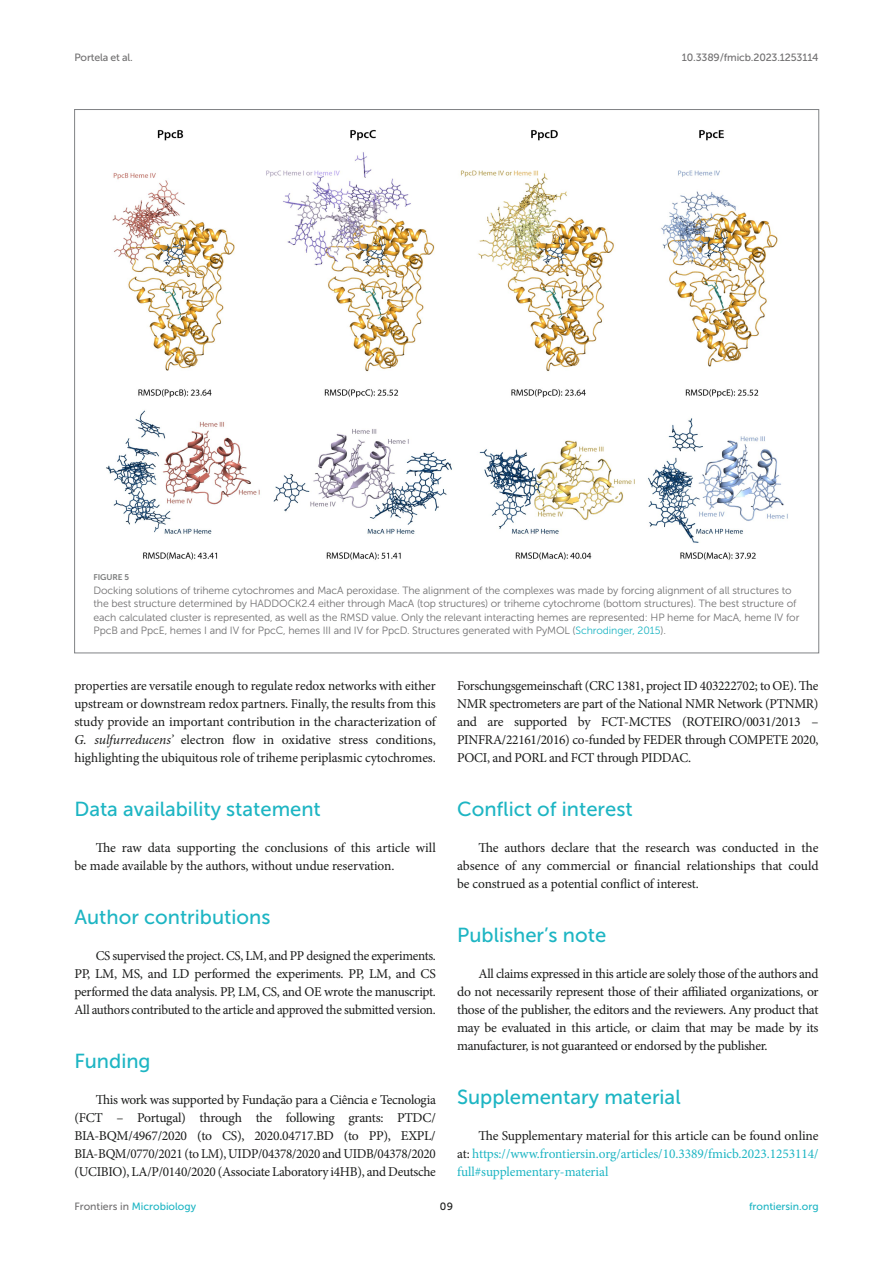
<style>
.page{position:relative;width:893px;height:1263px;background:#fff}
.page>*{position:absolute;margin:0;border:0;box-sizing:border-box;transform-origin:0 0}
.HEAD_1{font:20.25px "Museo Sans 500";color:#1db5c3}
.TEXT_FLUSH{font:13.5px/18px "Minion Pro";letter-spacing:-.02em;color:#1b1c1b;text-align:justify}
.TEXT{font:13.5px/18px "Minion Pro";letter-spacing:-.01em;color:#1b1c1b;text-align:justify}
.TEXT_FLUSH-2{font:13.5px/18px "Minion Pro";letter-spacing:-.005em;color:#1db5c3;text-align:justify}
.FIG_LEG{font:10.5px/13.5px "Museo Sans 300";letter-spacing:-.01em;color:#706f70}
.t1{font:10.5px "Museo Sans 500";letter-spacing:-.015em;color:#706f70}
.t2{font:10.5px "Museo Sans 500";color:#1db5c3}
.t3{font:10.5px "Museo Sans 500";color:#1b1c1b}
.FIG_HD{font:8.25px "Museo Sans 700";letter-spacing:-.01em;color:#7e7f7f}
.s1{color:#1db5c3}
.s2{font-style:italic}
.s3{color:#1b1c1b}
.s4{color:#706f70}
</style>
<div class="page">
<img style="left:106px;top:129px;width:682px;height:431px">
<p class="t1" style="left:74px;top:51px;width:60px">Portela et al.</p>
<p class="t1" style="left:682px;top:51px;width:138px">10.3389/fmicb.2023.1253114</p>
<p class="FIG_HD" style="left:94px;top:572px;width:37px">FIGURE 5</p>
<p class="FIG_LEG" style="left:94px;top:583px;width:707px">Docking solutions of triheme cytochromes and MacA peroxidase. The alignment of the complexes was made by forcing alignment of all structures to the best structure determined by HADDOCK2.4 either through MacA (top structures) or triheme cytochrome (bottom structures). The best structure of each calculated cluster is represented, as well as the RMSD value. Only the relevant interacting hemes are represented: HP heme for MacA, heme IV for PpcB and PpcE, hemes I and IV for PpcC, hemes III and IV for PpcD. Structures generated with PyMOL (<span class="s1">Schrodinger, 2015</span>).</p>
<p class="TEXT" style="left:74px;top:677px;width:363px">properties are versatile enough to regulate redox networks with either upstream or downstream redox partners. Finally, the results from this study provide an important contribution in the characterization of <span class="s2">G. sulfurreducens’</span> electron flow in oxidative stress conditions, highlighting the ubiquitous role of triheme periplasmic cytochromes.</p>
<p class="HEAD_1" style="left:74px;top:798px;width:248px">Data availability statement</p>
<p class="TEXT_FLUSH" style="left:74px;top:839px;width:363px;text-indent:21px">The raw data supporting the conclusions of this article will be made available by the authors, without undue reservation.</p>
<p class="HEAD_1" style="left:74px;top:906px;width:197px">Author contributions</p>
<p class="TEXT_FLUSH" style="left:74px;top:947px;width:363px;text-indent:21px">CS supervised the project. CS, LM, and PP designed the experiments.<br>PP, LM, MS, and LD performed the experiments. PP, LM, and CS performed the data analysis. PP, LM, CS, and OE wrote the manuscript.<br>All authors contributed to the article and approved the submitted version.</p>
<p class="HEAD_1" style="left:74px;top:1050px;width:78px">Funding</p>
<p class="TEXT_FLUSH" style="left:74px;top:1091px;width:363px;text-indent:21px">This work was supported by Fundação para a Ciência e Tecnologia (FCT – Portugal) through the following grants: PTDC/ BIA-BQM/4967/2020 (to CS), 2020.04717.BD (to PP), EXPL/ BIA-BQM/0770/2021 (to LM), UIDP/04378/2020 and UIDB/04378/2020 (UCIBIO), LA/P/0140/2020 (Associate Laboratory i4HB), and Deutsche</p>
<p class="TEXT_FLUSH" style="left:457px;top:677px;width:363px">Forschungsgemeinschaft (CRC 1381, project ID 403222702; to OE). The NMR spectrometers are part of the National NMR Network (PTNMR) and are supported by FCT-MCTES (ROTEIRO/0031/2013 – PINFRA/22161/2016) co-funded by FEDER through COMPETE 2020, POCI, and PORL and FCT through PIDDAC.</p>
<p class="HEAD_1" style="left:457px;top:798px;width:177px">Conflict of interest</p>
<p class="TEXT_FLUSH" style="left:457px;top:839px;width:363px;text-indent:21px">The authors declare that the research was conducted in the absence of any commercial or financial relationships that could be construed as a potential conflict of interest.</p>
<p class="HEAD_1" style="left:457px;top:924px;width:151px">Publisher’s note</p>
<p class="TEXT_FLUSH" style="left:457px;top:965px;width:363px;text-indent:21px">All claims expressed in this article are solely those of the authors and do not necessarily represent those of their affiliated organizations, or those of the publisher, the editors and the reviewers. Any product that may be evaluated in this article, or claim that may be made by its manufacturer, is not guaranteed or endorsed by the publisher.</p>
<p class="HEAD_1" style="left:457px;top:1086px;width:225px">Supplementary material</p>
<p class="TEXT_FLUSH-2" style="left:457px;top:1127px;width:363px;text-indent:21px"><span class="s3">The Supplementary material for this article can be found online at:</span> https://www.frontiersin.org/articles/10.3389/fmicb.2023.1253114/ full#supplementary-material</p>
<p class="t2" style="left:74px;top:1200px;width:123px"><span class="s4">Frontiers in</span> Microbiology</p>
<p class="t3" style="left:440px;top:1200px;width:15px">09</p>
<p class="t2" style="left:749px;top:1200px;width:71px">frontiersin.org</p>
</div>
